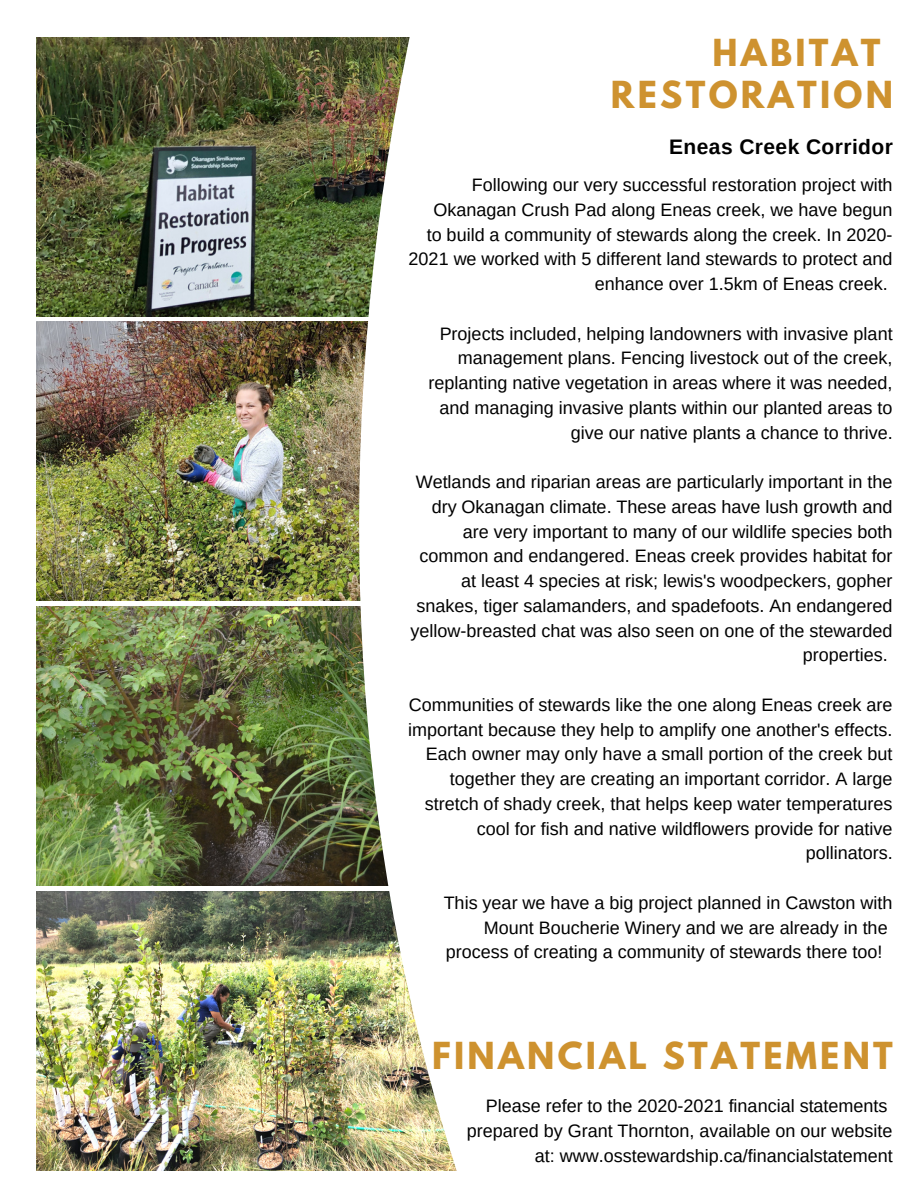
<style>
.page{position:relative;width:918px;height:1188px;background:#fff}
.page>*{position:absolute;margin:0;border:0;box-sizing:border-box;transform-origin:0 0}
.t1{font:700 33px "League Spartan";letter-spacing:.1em;color:#ce922f}
.t2{font:700 21px "Arimo";letter-spacing:.02em;color:#000}
.t3{font:18px/24.8px "Arimo";color:#000;text-align:right}
</style>
<div class="page">
<img style="left:36px;top:37px;width:421px;height:1134px">
<p class="t1" style="left:712px;top:36px;width:170px">HABITAT</p>
<p class="t1" style="left:611px;top:79px;width:284px">RESTORATION</p>
<p class="t2" style="left:669px;top:135px;width:225px">Eneas Creek Corridor</p>
<p class="t3" style="left:434px;top:173px;width:461px">Following our very successful restoration project with<br>Okanagan Crush Pad along Eneas creek, we have begun</p>
<p class="t3" style="left:409px;top:222px;width:485px">to build a community of stewards along the creek. In 2020-<br>2021 we worked with 5 different land stewards to protect and enhance over 1.5km of Eneas creek.</p>
<p class="t3" style="left:429px;top:321px;width:466px">Projects included, helping landowners with invasive plant management plans. Fencing livestock out of the creek, replanting native vegetation in areas where it was needed, and managing invasive plants within our planted areas to give our native plants a chance to thrive.</p>
<p class="t3" style="left:411px;top:470px;width:484px">Wetlands and riparian areas are particularly important in the dry Okanagan climate. These areas have lush growth and are very important to many of our wildlife species both common and endangered. Eneas creek provides habitat for at least 4 species at risk; lewis's woodpeckers, gopher snakes, tiger salamanders, and spadefoots. An endangered yellow-breasted chat was also seen on one of the stewarded properties.</p>
<p class="t3" style="left:408px;top:692px;width:486px">Communities of stewards like the one along Eneas creek are important because they help to amplify one another's effects.<br>Each owner may only have a small portion of the creek but together they are creating an important corridor. A large stretch of shady creek, that helps keep water temperatures cool for fish and native wildflowers provide for native pollinators.</p>
<p class="t3" style="left:444px;top:890px;width:450px">This year we have a big project planned in Cawston with<br>Mount Boucherie Winery and we are already in the</p>
<p class="t3" style="left:446px;top:940px;width:438px">process of creating a community of stewards there too!</p>
<p class="t1" style="left:432px;top:1040px;width:462px">FINANCIAL STATEMENT</p>
<p class="t3" style="left:486px;top:1094px;width:403px">Please refer to the 2020-2021 financial statements</p>
<p class="t3" style="left:467px;top:1119px;width:427px">prepared by Grant Thornton, available on our website</p>
<p class="t3" style="left:535px;top:1143px;width:359px">at: www.osstewardship.ca/financialstatement</p>
</div>
